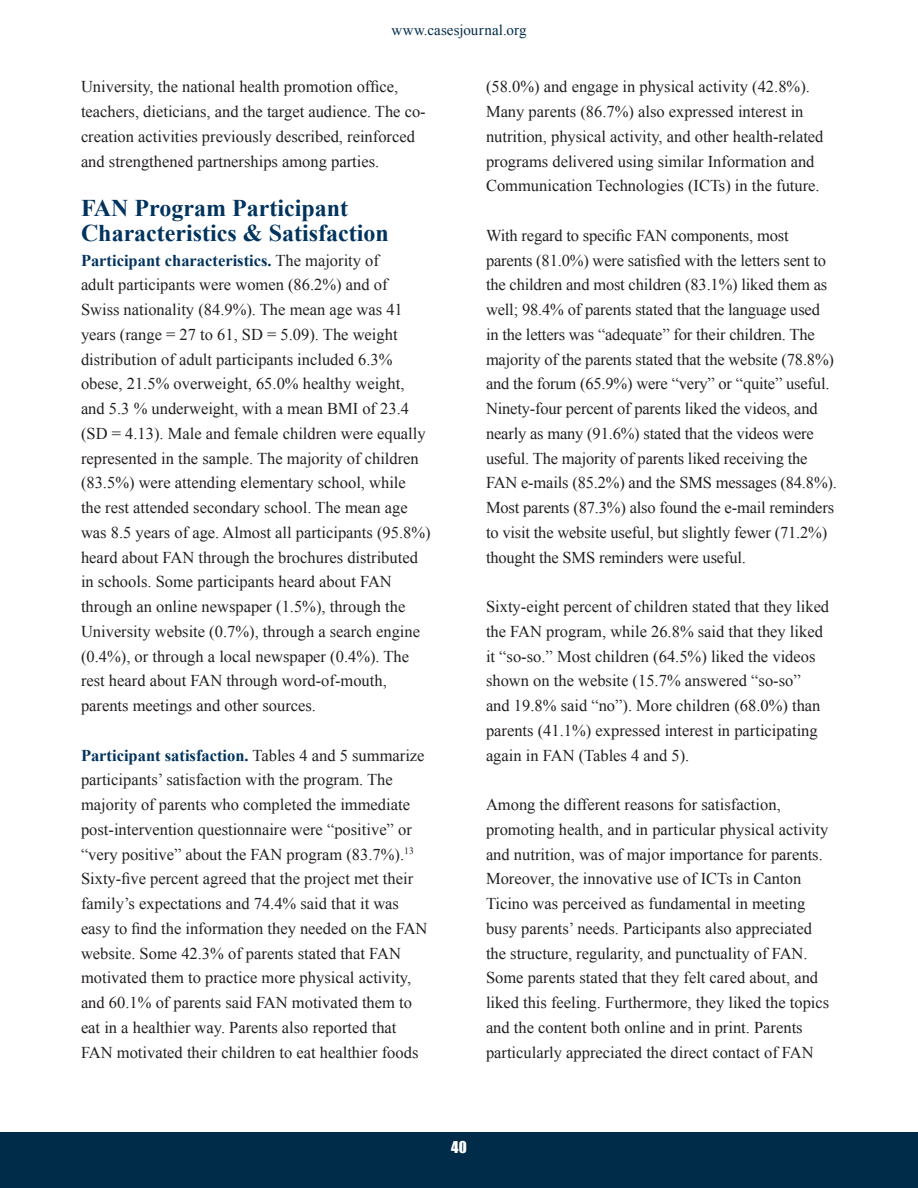
<style>
.page{position:relative;width:918px;height:1188px;background:#fff}
.page>*{position:absolute;margin:0;border:0;box-sizing:border-box;transform-origin:0 0}
.t1{font:700 24px/24.8px "Times New Roman";color:#00335e}
.t2{font:16.5px/24.8px "Times New Roman";color:#231f20}
.Body_Text{font:15px "Times New Roman";letter-spacing:.005em;color:#002c49}
.Body_Text-2{font:15px "Impact";color:#fff}
.s1{font-weight:700;color:#00335e}
</style>
<div class="page">
<div style="left:0;top:1133px;width:918px;height:55px;background:#002c49"></div>
<p class="Body_Text" style="left:391px;top:19px;width:137px">www.casesjournal.org</p>
<p class="t2" style="left:81px;top:74px;width:346px">University, the national health promotion office, teachers, dieticians, and the target audience. The co&shy;creation activities previously described, reinforced and strengthened partnerships among parties.</p>
<p class="t1" style="left:81px;top:195px;width:309px">FAN Program Participant<br>Characteristics &amp; Satisfaction</p>
<p class="t2" style="left:81px;top:247px;width:351px"><span class="s1">Participant characteristics.</span> The majority of<br>adult participants were women (86.2%) and of<br>Swiss nationality (84.9%). The mean age was 41 years (range = 27 to 61, SD = 5.09). The weight distribution of adult participants included 6.3% obese, 21.5% overweight, 65.0% healthy weight, and 5.3 % underweight, with a mean BMI of 23.4 (SD = 4.13). Male and female children were equally represented in the sample. The majority of children (83.5%) were attending elementary school, while<br>the rest attended secondary school. The mean age was 8.5 years of age. Almost all participants (95.8%) heard about FAN through the brochures distributed in schools. Some participants heard about FAN through an online newspaper (1.5%), through the University website (0.7%), through a search engine (0.4%), or through a local newspaper (0.4%). The rest heard about FAN through word-of-mouth, parents meetings and other sources.</p>
<p class="t2" style="left:81px;top:742px;width:348px"><span class="s1">Participant satisfaction.</span> Tables 4 and 5 summarize participants’ satisfaction with the program. The majority of parents who completed the immediate post-intervention questionnaire were “positive” or “very positive” about the FAN program (83.7%).<sup>13<br></sup>Sixty-five percent agreed that the project met their family’s expectations and 74.4% said that it was easy to find the information they needed on the FAN website. Some 42.3% of parents stated that FAN motivated them to practice more physical activity, and 60.1% of parents said FAN motivated them to eat in a healthier way. Parents also reported that FAN motivated their children to eat healthier foods</p>
<p class="t2" style="left:486px;top:74px;width:339px">(58.0%) and engage in physical activity (42.8%).<br>Many parents (86.7%) also expressed interest in nutrition, physical activity, and other health-related programs delivered using similar Information and Communication Technologies (ICTs) in the future.</p>
<p class="t2" style="left:486px;top:223px;width:353px">With regard to specific FAN components, most parents (81.0%) were satisfied with the letters sent to the children and most children (83.1%) liked them as well; 98.4% of parents stated that the language used<br>in the letters was “adequate” for their children. The majority of the parents stated that the website (78.8%) and the forum (65.9%) were “very” or “quite” useful.<br>Ninety-four percent of parents liked the videos, and nearly as many (91.6%) stated that the videos were useful. The majority of parents liked receiving the FAN e-mails (85.2%) and the SMS messages (84.8%).<br>Most parents (87.3%) also found the e-mail reminders to visit the website useful, but slightly fewer (71.2%) thought the SMS reminders were useful.</p>
<p class="t2" style="left:486px;top:594px;width:345px">Sixty-eight percent of children stated that they liked the FAN program, while 26.8% said that they liked it “so-so.” Most children (64.5%) liked the videos shown on the website (15.7% answered “so-so”<br>and 19.8% said “no”). More children (68.0%) than parents (41.1%) expressed interest in participating again in FAN (Tables 4 and 5).</p>
<p class="t2" style="left:486px;top:792px;width:345px">Among the different reasons for satisfaction, promoting health, and in particular physical activity and nutrition, was of major importance for parents.<br>Moreover, the innovative use of ICTs in Canton Ticino was perceived as fundamental in meeting busy parents’ needs. Participants also appreciated the structure, regularity, and punctuality of FAN.<br>Some parents stated that they felt cared about, and liked this feeling. Furthermore, they liked the topics and the content both online and in print. Parents particularly appreciated the direct contact of FAN</p>
<p class="Body_Text-2" style="left:451px;top:1136px;width:17px">40</p>
</div>
